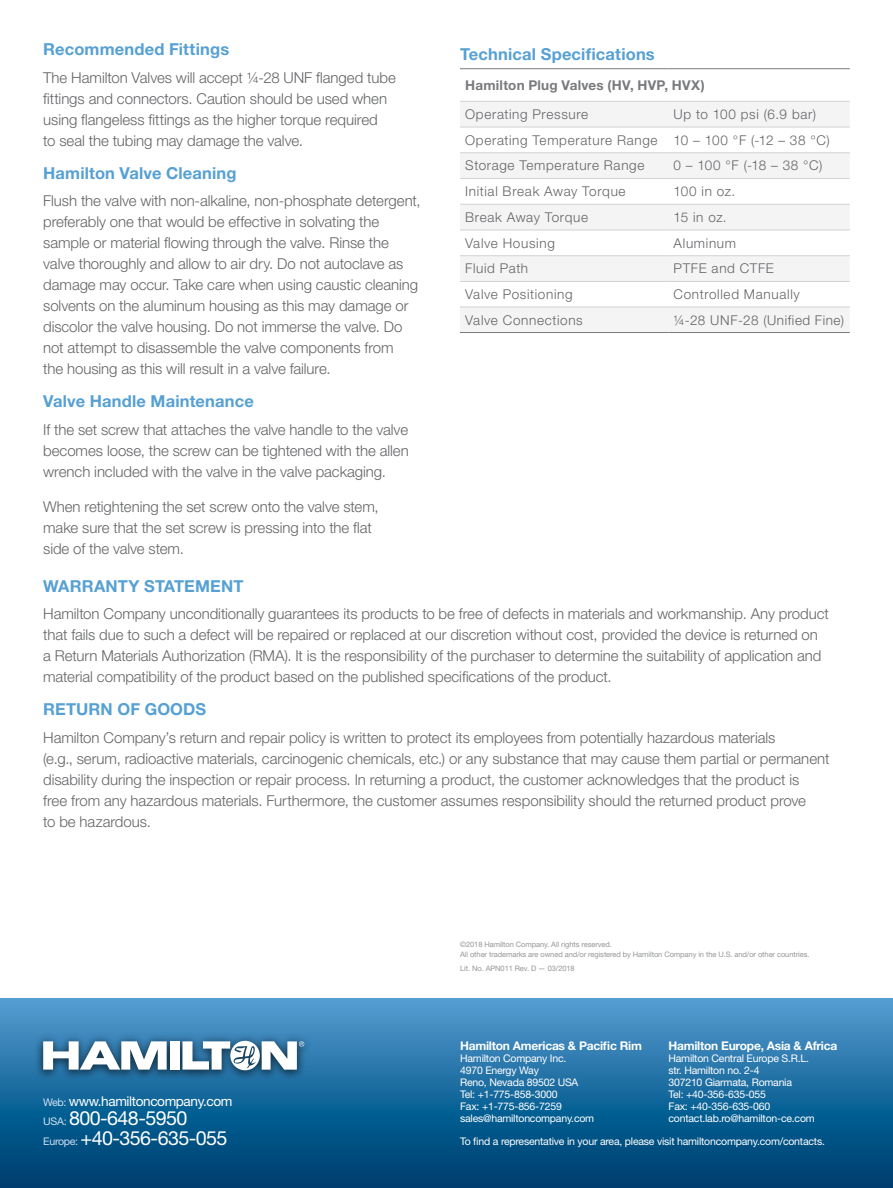
<style>
.page{position:relative;width:893px;height:1188px;background:#fff}
.page>*{position:absolute;margin:0;border:0;box-sizing:border-box;transform-origin:0 0}
.t1{font:19.5px/19.5px "Helvetica Neue LT Pro";letter-spacing:-.03em;color:#fff}
.t2{font:700 16.5px "Helvetica Neue LT Pro";letter-spacing:.01em;color:#56a0d3}
.t3{font:300 15px/21px "Helvetica Neue LT Pro";letter-spacing:-.005em;color:#636466}
.t4{font:300 13.5px/25.8px "Helvetica Neue LT Pro";letter-spacing:.05em;color:#636466}
.t5{font:700 13.5px "Helvetica Neue LT Pro";letter-spacing:.02em;color:#797a7d}
.t6{font:13.5px "Helvetica Neue LT Pro";letter-spacing:-.03em;color:#fff}
.t7{font:700 12px "Helvetica Neue LT Pro";letter-spacing:-.02em;color:#fff}
.t8{font:10.5px/12px "Helvetica Neue LT Pro";letter-spacing:-.02em;color:#fff}
.t9{font:7.5px/10.5px "Helvetica Neue LT Pro";letter-spacing:-.01em;color:#939598}
.s1{font-size:10.5px;color:#d0dff1}
</style>
<div class="page">
<svg style="left:460px;top:102px;width:390px;height:230px;fill:#f4f4f5"></svg>
<hr style="left:460px;top:68px;width:208px;height:1px;background:#797a7d">
<hr style="left:668px;top:68px;width:182px;height:1px;background:#797a7d">
<hr style="left:460px;top:101px;width:208px;height:1px;background:#d0d2d3">
<hr style="left:668px;top:101px;width:182px;height:1px;background:#d0d2d3">
<hr style="left:460px;top:127px;width:208px;height:1px;background:#d0d2d3">
<hr style="left:668px;top:127px;width:182px;height:1px;background:#d0d2d3">
<hr style="left:460px;top:153px;width:208px;height:1px;background:#d0d2d3">
<hr style="left:668px;top:153px;width:182px;height:1px;background:#d0d2d3">
<hr style="left:460px;top:178px;width:208px;height:1px;background:#d0d2d3">
<hr style="left:668px;top:178px;width:182px;height:1px;background:#d0d2d3">
<hr style="left:460px;top:204px;width:208px;height:1px;background:#d0d2d3">
<hr style="left:668px;top:204px;width:182px;height:1px;background:#d0d2d3">
<hr style="left:460px;top:230px;width:208px;height:1px;background:#d0d2d3">
<hr style="left:668px;top:230px;width:182px;height:1px;background:#d0d2d3">
<hr style="left:460px;top:255px;width:208px;height:1px;background:#d0d2d3">
<hr style="left:668px;top:255px;width:182px;height:1px;background:#d0d2d3">
<hr style="left:460px;top:307px;width:208px;height:1px;background:#d0d2d3">
<hr style="left:668px;top:307px;width:182px;height:1px;background:#d0d2d3">
<hr style="left:460px;top:281px;width:208px;height:1px;background:#d0d2d3">
<hr style="left:668px;top:281px;width:182px;height:1px;background:#d0d2d3">
<hr style="left:460px;top:332px;width:208px;height:1px;background:#797a7d">
<hr style="left:668px;top:332px;width:182px;height:1px;background:#797a7d">
<svg style="left:0;top:998px;width:893px;height:190px;background:#1b699c"></svg>
<div style="left:35px;top:1037px;width:276px;height:44px;background:#2170a4"></div>
<div style="left:33px;top:1032px;width:280px;height:48px;background:#000;opacity:.4"></div>
<div style="left:170px;top:1041px;width:10px;height:29px;background:#fff"></div>
<svg style="left:43px;top:1041px;width:124px;height:29px;background:#adc2d0"></svg>
<svg style="left:182px;top:1041px;width:122px;height:29px;background:#a7bdcc"></svg>
<p class="t2" style="left:43px;top:39px;width:188px">Recommended Fittings</p>
<p class="t3" style="left:43px;top:67px;width:354px">The Hamilton Valves will accept ¼-28 UNF flanged tube fittings and connectors. Caution should be used when using flangeless fittings as the higher torque required<br>to seal the tubing may damage the valve.</p>
<p class="t2" style="left:43px;top:162px;width:195px">Hamilton Valve Cleaning</p>
<p class="t3" style="left:43px;top:190px;width:379px">Flush the valve with non-alkaline, non-phosphate detergent, preferably one that would be effective in solvating the sample or material flowing through the valve. Rinse the valve thoroughly and allow to air dry. Do not autoclave as damage may occur. Take care when using caustic cleaning solvents on the aluminum housing as this may damage or discolor the valve housing. Do not immerse the valve. Do not attempt to disassemble the valve components from<br>the housing as this will result in a valve failure.</p>
<p class="t2" style="left:43px;top:391px;width:212px">Valve Handle Maintenance</p>
<p class="t3" style="left:43px;top:419px;width:367px;text-align:justify">If the set screw that attaches the valve handle to the valve becomes loose, the screw can be tightened with the allen wrench included with the valve in the valve packaging.</p>
<p class="t3" style="left:43px;top:496px;width:337px">When retightening the set screw onto the valve stem, make sure that the set screw is pressing into the flat side of the valve stem.</p>
<p class="t2" style="left:460px;top:44px;width:196px">Technical Specifications</p>
<p class="t5" style="left:465px;top:76px;width:241px">Hamilton Plug Valves (HV, HVP, HVX)</p>
<p class="t4" style="left:465px;top:101px;width:125px">Operating Pressure</p>
<p class="t4" style="left:465px;top:101px;width:366px;text-indent:208px">Up to 100 psi (6.9 bar)<br>Operating Temperature Range 10 – 100 °F (-12 – 38 °C)<br>Storage Temperature Range</p>
<p class="t4" style="left:674px;top:152px;width:150px">0 – 100 °F (-18 – 38 °C)</p>
<p class="t4" style="left:465px;top:178px;width:162px">Initial Break Away Torque</p>
<p class="t4" style="left:674px;top:178px;width:63px">100 in oz.</p>
<p class="t4" style="left:465px;top:204px;width:124px">Break Away Torque</p>
<p class="t4" style="left:674px;top:204px;width:55px">15 in oz.</p>
<p class="t4" style="left:465px;top:230px;width:91px">Valve Housing</p>
<p class="t4" style="left:674px;top:230px;width:64px">Aluminum</p>
<p class="t4" style="left:465px;top:255px;width:65px">Fluid Path</p>
<p class="t4" style="left:674px;top:255px;width:102px">PTFE and CTFE</p>
<p class="t4" style="left:465px;top:281px;width:109px">Valve Positioning</p>
<p class="t4" style="left:674px;top:281px;width:128px">Controlled Manually</p>
<p class="t4" style="left:465px;top:307px;width:119px">Valve Connections</p>
<p class="t4" style="left:674px;top:307px;width:172px">¼-28 UNF-28 (Unified Fine)</p>
<p class="t2" style="left:43px;top:575px;width:202px">WARRANTY STATEMENT</p>
<p class="t3" style="left:43px;top:603px;width:787px">Hamilton Company unconditionally guarantees its products to be free of defects in materials and workmanship. Any product that fails due to such a defect will be repaired or replaced at our discretion without cost, provided the device is returned on a Return Materials Authorization (RMA). It is the responsibility of the purchaser to determine the suitability of application and material compatibility of the product based on the published specifications of the product.</p>
<p class="t2" style="left:43px;top:699px;width:164px">RETURN OF GOODS</p>
<p class="t3" style="left:43px;top:727px;width:788px">Hamilton Company’s return and repair policy is written to protect its employees from potentially hazardous materials<br>(e.g., serum, radioactive materials, carcinogenic chemicals, etc.) or any substance that may cause them partial or permanent disability during the inspection or repair process. In returning a product, the customer acknowledges that the product is<br>free from any hazardous materials. Furthermore, the customer assumes responsibility should the returned product prove<br>to be hazardous.</p>
<p class="t6" style="left:43px;top:1093px;width:191px"><span class="s1">Web:</span> www.hamiltoncompany.com</p>
<h1 class="t1" style="left:43px;top:1108px;width:186px"><span class="s1">USA:</span> 800-648-5950<br><span class="s1">Europe:</span> +40-356-635-055</h1>
<p class="t9" style="left:460px;top:939px;width:351px">©2018 Hamilton Company. All rights reserved.<br>All other trademarks are owned and/or registered by Hamilton Company in the U.S. and/or other countries.</p>
<p class="t9" style="left:460px;top:963px;width:116px">Lit. No. APN011 Rev. D — 03/2018</p>
<p class="t7" style="left:460px;top:1038px;width:183px">Hamilton Americas &amp; Pacific Rim</p>
<p class="t8" style="left:460px;top:1052px;width:136px">Hamilton Company Inc.<br>4970 Energy Way<br>Reno, Nevada 89502 USA<br>Tel: +1-775-858-3000<br>Fax: +1-775-856-7259 sales@hamiltoncompany.com</p>
<p class="t7" style="left:668px;top:1038px;width:170px">Hamilton Europe, Asia &amp; Africa</p>
<p class="t8" style="left:668px;top:1052px;width:148px">Hamilton Central Europe S.R.L. str. Hamilton no. 2-4<br>307210 Giarmata, Romania<br>Tel: +40-356-635-055<br>Fax: +40-356-635-060 contact.lab.ro@hamilton-ce.com</p>
<p class="t8" style="left:460px;top:1135px;width:366px">To find a representative in your area, please visit hamiltoncompany.com/contacts.</p>
</div>
